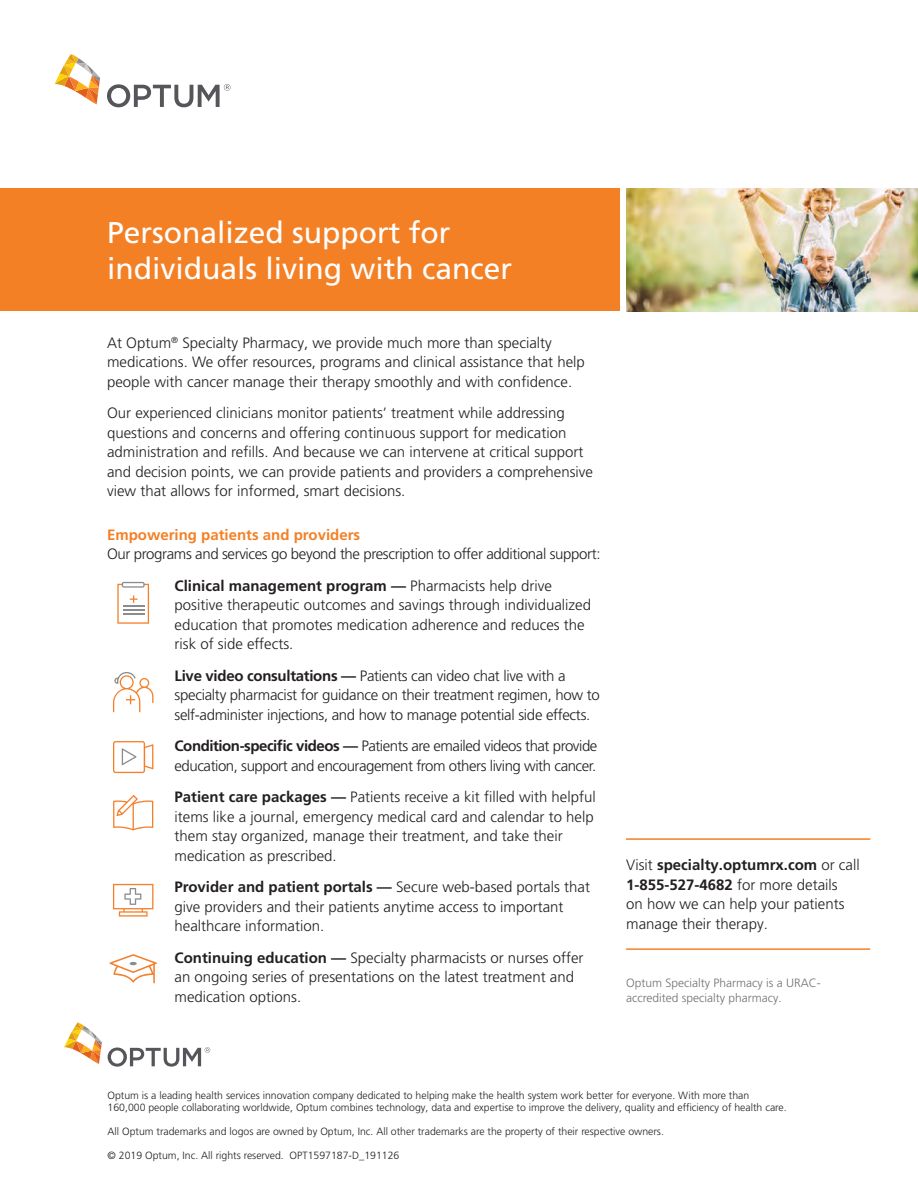
<style>
.page{position:relative;width:918px;height:1188px;background:#fff}
.page>*{position:absolute;margin:0;border:0;box-sizing:border-box;transform-origin:0 0}
.t1{font:30px/36px "Frutiger LT Pro";color:#fff}
.t2{font:300 15px/19.5px "Frutiger LT Pro";color:#231f20}
.t3{font:300 15px/19.5px "Frutiger LT Pro";letter-spacing:-.02em;color:#231f20}
.t4{font:300 15px/19.5px "Frutiger LT Pro";letter-spacing:-.03em;color:#231f20}
.t5{font:300 15px/31.5px "Frutiger LT Pro";letter-spacing:-.025em;color:#231f20}
.t6{font:700 15px "Frutiger LT Pro";color:#f48026}
.t7{font:300 12px/15px "Frutiger LT Pro";color:#717074}
.t8{font:300 10.5px/12px "Frutiger LT Pro";color:#231f20}
.s1{font-weight:700}
</style>
<div class="page">
<div style="left:0;top:189px;width:620px;height:122px;background:#f48026"></div>
<svg style="left:55px;top:54px;width:45px;height:50px"></svg>
<svg style="left:107px;top:84px;width:124px;height:23px"></svg>
<img style="left:626px;top:189px;width:292px;height:122px">
<hr style="left:626px;top:838px;width:244px;height:2px;background:#f48026">
<hr style="left:626px;top:948px;width:244px;height:2px;background:#f48026">
<svg style="left:64px;top:1022px;width:38px;height:42px"></svg>
<svg style="left:108px;top:1047px;width:102px;height:20px"></svg>
<svg style="left:117px;top:582px;width:32px;height:42px"></svg>
<svg style="left:113px;top:741px;width:40px;height:32px"></svg>
<svg style="left:113px;top:672px;width:40px;height:40px"></svg>
<svg style="left:113px;top:795px;width:40px;height:35px"></svg>
<svg style="left:113px;top:884px;width:40px;height:33px"></svg>
<svg style="left:110px;top:954px;width:47px;height:29px"></svg>
<h1 class="t1" style="left:107px;top:215px;width:407px">Personalized support for individuals living with cancer</h1>
<p class="t2" style="left:107px;top:333px;width:479px">At Optum<sup>®</sup> Specialty Pharmacy, we provide much more than specialty medications. We offer resources, programs and clinical assistance that help people with cancer manage their therapy smoothly and with confidence.</p>
<p class="t2" style="left:107px;top:403px;width:487px">Our experienced clinicians monitor patients’ treatment while addressing questions and concerns and offering continuous support for medication administration and refills. And because we can intervene at critical support and decision points, we can provide patients and providers a comprehensive view that allows for informed, smart decisions.</p>
<p class="t6" style="left:107px;top:525px;width:255px">Empowering patients and providers</p>
<p class="t5" style="left:175px;top:538px;width:427px;text-indent:-68px">Our programs and services go beyond the prescription to offer additional support:<br><span class="s1">Clinical management program —</span> Pharmacists help drive</p>
<p class="t2" style="left:175px;top:595px;width:418px">positive therapeutic outcomes and savings through individualized education that promotes medication adherence and reduces the risk of side effects.</p>
<p class="t3" style="left:175px;top:666px;width:427px"><span class="s1">Live video consultations —</span> Patients can video chat live with a specialty pharmacist for guidance on their treatment regimen, how to self-administer injections, and how to manage potential side effects.</p>
<p class="t4" style="left:175px;top:736px;width:424px"><span class="s1">Condition-specific videos —</span> Patients are emailed videos that provide education, support and encouragement from others living with cancer.</p>
<p class="t2" style="left:175px;top:787px;width:423px"><span class="s1">Patient care packages —</span> Patients receive a kit filled with helpful items like a journal, emergency medical card and calendar to help them stay organized, manage their treatment, and take their medication as prescribed.</p>
<p class="t2" style="left:175px;top:877px;width:417px"><span class="s1">Provider and patient portals —</span> Secure web-based portals that give providers and their patients anytime access to important healthcare information.</p>
<p class="t2" style="left:175px;top:948px;width:410px"><span class="s1">Continuing education —</span> Specialty pharmacists or nurses offer an ongoing series of presentations on the latest treatment and medication options.</p>
<p class="t2" style="left:626px;top:856px;width:235px">Visit <span class="s1">specialty.optumrx.com</span> or call<br><span class="s1">1-855-527-4682</span> for more details<br>on how we can help your patients manage their therapy.</p>
<p class="t7" style="left:626px;top:975px;width:196px">Optum Specialty Pharmacy is a URAC&shy;accredited specialty pharmacy.</p>
<p class="t8" style="left:108px;top:1090px;width:681px">Optum is a leading health services innovation company dedicated to helping make the health system work better for everyone. With more than<br>160,000 people collaborating worldwide, Optum combines technology, data and expertise to improve the delivery, quality and efficiency of health care.</p>
<p class="t8" style="left:108px;top:1126px;width:558px">All Optum trademarks and logos are owned by Optum, Inc. All other trademarks are the property of their respective owners.</p>
<p class="t8" style="left:108px;top:1150px;width:293px">© 2019 Optum, Inc. All rights reserved. OPT1597187-D_191126</p>
</div>
